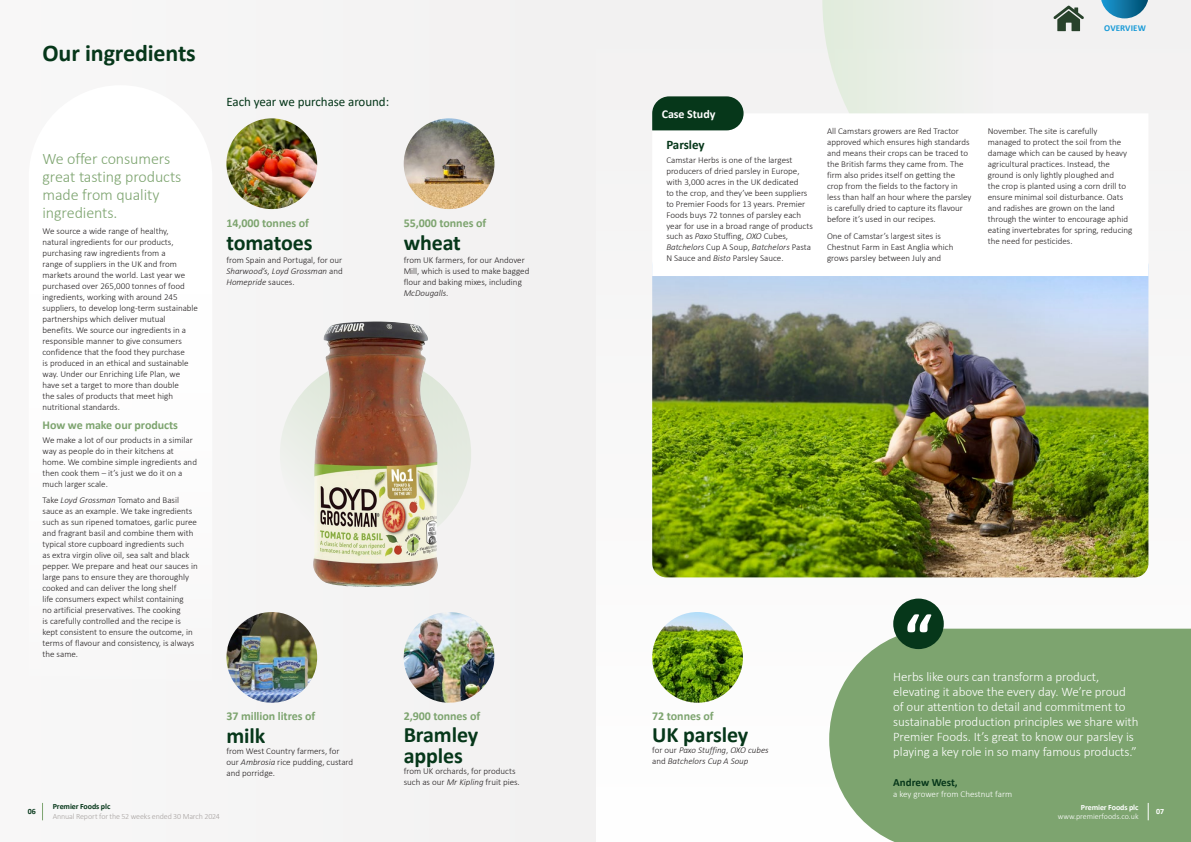
<style>
.page{position:relative;width:1191px;height:842px;background:#fff}
.page>*{position:absolute;margin:0;border:0;box-sizing:border-box;transform-origin:0 0}
.t1{font:700 64.2px "Calibri";color:#fff}
.t2{font:700 24px "Calibri";letter-spacing:-.005em;color:#06371a}
.t3{font:700 22px/21px "Calibri";letter-spacing:-.005em;color:#06371a}
.t4{font:300 16px/18px "Calibri";letter-spacing:-.005em;color:#7da46f}
.t5{font:300 13px/15px "Calibri";letter-spacing:-.005em;color:#fff}
.t6{font:13px "Calibri";letter-spacing:-.005em;color:#06371a}
.t7{font:700 13px "Calibri";letter-spacing:-.01em;color:#06371a}
.t8{font:700 12px "Calibri";letter-spacing:-.005em;color:#7da46f}
.t9{font:700 12px "Calibri";letter-spacing:-.005em;color:#fff}
.t10{font:700 11px "Calibri";color:#06371a}
.t11{font:300 9px/11px "Calibri";color:#231f20}
.t12{font:italic 300 9px/11px "Calibri";color:#231f20}
.t13{font:300 9px "Calibri";color:#fff}
.t14{font:700 9px "Calibri";letter-spacing:.01em;color:#179ad7}
.t15{font:300 8px "Calibri";letter-spacing:-.015em;color:#a7a2a0}
.t16{font:300 8px "Calibri";color:#fff}
.t17{font:700 8px "Calibri";letter-spacing:-.01em;color:#06371a}
.t18{font:700 8px "Calibri";letter-spacing:-.01em;color:#fff}
.s1{font-style:italic}
.s2{font-style:normal}
</style>
<div class="page">
<svg style="left:822px;top:0;width:307px;height:113px;fill:#f0f1ef"></svg>
<img style="left:652px;top:276px;width:496px;height:301px">
<div style="left:829px;top:629px;width:362px;height:213px;background:#7da46f"></div>
<div style="left:0;top:0;width:595px;height:842px;background:#f2f1f1"></div>
<div style="left:893px;top:599px;width:50px;height:50px;background:#06371a;border-radius:50%"></div>
<div style="left:29px;top:85px;width:183px;height:436px;background:#fefefe"></div>
<img style="left:311px;top:321px;width:128px;height:266px">
<img style="left:226px;top:118px;width:91px;height:91px;border-radius:45px">
<img style="left:404px;top:118px;width:90px;height:91px;border-radius:45px">
<img style="left:404px;top:612px;width:90px;height:91px;border-radius:45px">
<img style="left:652px;top:612px;width:91px;height:91px;border-radius:45px">
<img style="left:226px;top:612px;width:91px;height:91px;border-radius:45px">
<svg style="left:652px;top:96px;width:91px;height:34px;background:#164328"></svg>
<svg style="left:42px;top:803px;width:1px;height:17px"></svg>
<svg style="left:1100px;top:0;width:48px;height:18px"></svg>
<svg style="left:1148px;top:803px;width:1px;height:17px"></svg>
<div style="left:1056px;top:812px;width:86px;height:11px;background:#7da46f"></div>
<svg style="left:1048px;top:3px;width:41px;height:31px"></svg>
<h2 class="t2" style="left:43px;top:36px;width:155px">Our ingredients</h2>
<h3 class="t4" style="left:43px;top:149px;width:140px">We offer consumers great tasting products made from quality ingredients.</h3>
<p class="t11" style="left:43px;top:226px;width:157px">We source a wide range of healthy,<br>natural ingredients for our products, purchasing raw ingredients from a<br>range of suppliers in the UK and from markets around the world. Last year we purchased over 265,000 tonnes of food ingredients, working with around 245 suppliers, to develop long-term sustainable partnerships which deliver mutual benefits. We source our ingredients in a responsible manner to give consumers confidence that the food they purchase<br>is produced in an ethical and sustainable way. Under our Enriching Life Plan, we have set a target to more than double<br>the sales of products that meet high nutritional standards.</p>
<h3 class="t8" style="left:43px;top:416px;width:137px">How we make our products</h3>
<p class="t11" style="left:43px;top:434px;width:156px">We make a lot of our products in a similar way as people do in their kitchens at home. We combine simple ingredients and then cook them – it’s just we do it on a much larger scale.</p>
<p class="t11" style="left:43px;top:495px;width:157px">Take <span class="s1">Loyd Grossman</span> Tomato and Basil sauce as an example. We take ingredients such as sun ripened tomatoes, garlic puree and fragrant basil and combine them with typical store cupboard ingredients such<br>as extra virgin olive oil, sea salt and black pepper. We prepare and heat our sauces in large pans to ensure they are thoroughly cooked and can deliver the long shelf<br>life consumers expect whilst containing<br>no artificial preservatives. The cooking<br>is carefully controlled and the recipe is kept consistent to ensure the outcome, in terms of flavour and consistency, is always the same.</p>
<h3 class="t6" style="left:226px;top:93px;width:164px">Each year we purchase around:</h3>
<h3 class="t8" style="left:226px;top:214px;width:84px">14,000 tonnes of</h3>
<h3 class="t3" style="left:226px;top:231px;width:88px">tomatoes</h3>
<p class="t11" style="left:226px;top:255px;width:118px;text-align:justify">from Spain and Portugal, for our <span class="s1">Sharwood’s, Loyd Grossman</span> and <span class="s1">Homepride</span> sauces.</p>
<h3 class="t8" style="left:404px;top:214px;width:84px">55,000 tonnes of</h3>
<h3 class="t3" style="left:404px;top:231px;width:59px">wheat</h3>
<p class="t11" style="left:404px;top:255px;width:127px">from UK farmers, for our Andover<br>Mill, which is used to make bagged flour and baking mixes, including<br><span class="s1">McDougalls</span>.</p>
<p class="t17" style="left:28px;top:806px;width:10px">06</p>
<h3 class="t8" style="left:226px;top:708px;width:90px">37 million litres of</h3>
<h3 class="t3" style="left:226px;top:725px;width:40px">milk</h3>
<p class="t11" style="left:226px;top:746px;width:128px">from West Country farmers, for our <span class="s1">Ambrosia</span> rice pudding, custard and porridge.</p>
<p class="t17" style="left:53px;top:801px;width:59px">Premier Foods plc</p>
<p class="t15" style="left:53px;top:811px;width:169px">Annual Report for the 52 weeks ended 30 March 2024</p>
<h3 class="t8" style="left:404px;top:708px;width:78px">2,900 tonnes of</h3>
<h3 class="t3" style="left:404px;top:724px;width:76px">Bramley apples</h3>
<p class="t11" style="left:404px;top:766px;width:118px">from UK orchards, for products such as our <span class="s1">Mr Kipling</span> fruit pies.</p>
<p class="t14" style="left:1104px;top:22px;width:43px">OVERVIEW</p>
<h3 class="t9" style="left:661px;top:105px;width:55px">Case Study</h3>
<h3 class="t7" style="left:666px;top:135px;width:40px">Parsley</h3>
<p class="t11" style="left:666px;top:154px;width:148px">Camstar Herbs is one of the largest producers of dried parsley in Europe, with 3,000 acres in the UK dedicated<br>to the crop, and they’ve been suppliers to Premier Foods for 13 years. Premier Foods buys 72 tonnes of parsley each year for use in a broad range of products such as <span class="s1">Paxo</span> Stuffing, <span class="s1">OXO</span> Cubes, <span class="s1">Batchelors</span> Cup A Soup, <span class="s1">Batchelors</span> Pasta N Sauce and <span class="s1">Bisto</span> Parsley Sauce.</p>
<p class="t11" style="left:827px;top:126px;width:146px">All Camstars growers are Red Tractor approved which ensures high standards and means their crops can be traced to the British farms they came from. The firm also prides itself on getting the crop from the fields to the factory in less than half an hour where the parsley is carefully dried to capture its flavour before it’s used in our recipes.</p>
<p class="t11" style="left:827px;top:230px;width:128px">One of Camstar’s largest sites is<br>Chestnut Farm in East Anglia which grows parsley between July and</p>
<p class="t11" style="left:987px;top:126px;width:146px">November. The site is carefully managed to protect the soil from the damage which can be caused by heavy agricultural practices. Instead, the ground is only lightly ploughed and<br>the crop is planted using a corn drill to ensure minimal soil disturbance. Oats and radishes are grown on the land through the winter to encourage aphid eating invertebrates for spring, reducing the need for pesticides.</p>
<h3 class="t8" style="left:652px;top:708px;width:63px">72 tonnes of</h3>
<h3 class="t3" style="left:652px;top:724px;width:98px">UK parsley</h3>
<p class="t12" style="left:652px;top:745px;width:118px"><span class="s2">for our</span> Paxo Stuffing<span class="s2">,</span> OXO cubes <span class="s2">and</span> Batchelors Cup A Soup</p>
<h1 class="t1" style="left:904px;top:591px;width:29px">“</h1>
<p class="t5" style="left:893px;top:669px;width:247px">Herbs like ours can transform a product, elevating it above the every day. We’re proud of our attention to detail and commitment to sustainable production principles we share with Premier Foods. It’s great to know our parsley is playing a key role in so many famous products.”</p>
<p class="t10" style="left:893px;top:775px;width:66px">Andrew West,</p>
<p class="t13" style="left:893px;top:789px;width:120px">a key grower from Chestnut farm</p>
<p class="t18" style="left:1081px;top:801px;width:59px">Premier Foods plc</p>
<p class="t16" style="left:1057px;top:811px;width:82px">www.premierfoods.co.uk</p>
<p class="t18" style="left:1156px;top:806px;width:10px">07</p>
</div>
